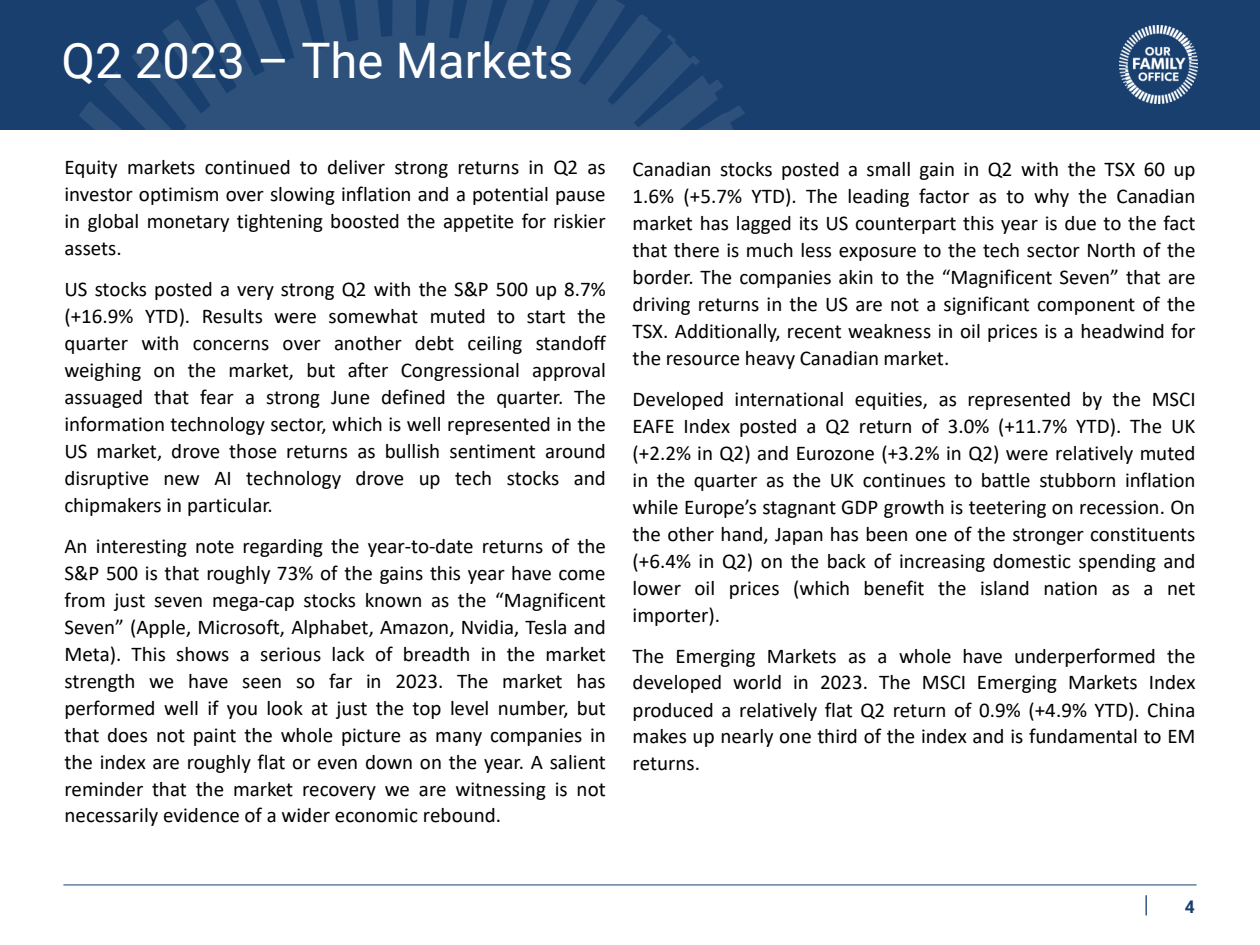
<style>
.page{position:relative;width:1260px;height:945px;background:#fff}
.page>*{position:absolute;margin:0;border:0;box-sizing:border-box;transform-origin:0 0}
.t1{font:49px "Roboto";color:#fff}
.t2{font:21px/26.9px "Calibri";color:#000;text-align:justify}
.t3{font:700 17.5px "Roboto";color:#193e6d}
</style>
<div class="page">
<div style="left:0;top:0;width:1260px;height:130px;background:#193f6e"></div>
<svg style="left:1146px;top:895px;width:1px;height:20px"></svg>
<hr style="left:63px;top:885px;width:1134px;height:1px;background:#193f6e">
<svg style="left:79px;top:71px;width:52px;height:59px"></svg>
<svg style="left:131px;top:0;width:592px;height:130px;fill:#2e517b"></svg>
<svg style="left:690px;top:105px;width:55px;height:25px"></svg>
<img style="left:1120px;top:26px;width:78px;height:78px">
<h2 class="t1" style="left:62px;top:26px;width:513px">Q2 2023 – The Markets</h2>
<p class="t2" style="left:64px;top:153px;width:543px">Equity markets continued to deliver strong returns in Q2 as investor optimism over slowing inflation and a potential pause in global monetary tightening boosted the appetite for riskier assets.</p>
<p class="t2" style="left:64px;top:275px;width:543px">US stocks posted a very strong Q2 with the S&amp;P 500 up 8.7% (+16.9% YTD). Results were somewhat muted to start the quarter with concerns over another debt ceiling standoff weighing on the market, but after Congressional approval assuaged that fear a strong June defined the quarter. The information technology sector, which is well represented in the US market, drove those returns as bullish sentiment around disruptive new AI technology drove up tech stocks and chipmakers in particular.</p>
<p class="t2" style="left:64px;top:532px;width:543px">An interesting note regarding the year-to-date returns of the S&amp;P 500 is that roughly 73% of the gains this year have come from just seven mega-cap stocks known as the “Magnificent Seven” (Apple, Microsoft, Alphabet, Amazon, Nvidia, Tesla and Meta). This shows a serious lack of breadth in the market strength we have seen so far in 2023. The market has performed well if you look at just the top level number, but that does not paint the whole picture as many companies in the index are roughly flat or even down on the year. A salient reminder that the market recovery we are witnessing is not necessarily evidence of a wider economic rebound.</p>
<p class="t2" style="left:633px;top:155px;width:564px">Canadian stocks posted a small gain in Q2 with the TSX 60 up 1.6% (+5.7% YTD). The leading factor as to why the Canadian market has lagged its US counterpart this year is due to the fact that there is much less exposure to the tech sector North of the border. The companies akin to the “Magnificent Seven” that are driving returns in the US are not a significant component of the TSX. Additionally, recent weakness in oil prices is a headwind for the resource heavy Canadian market.</p>
<p class="t2" style="left:633px;top:385px;width:565px">Developed international equities, as represented by the MSCI EAFE Index posted a Q2 return of 3.0% (+11.7% YTD). The UK (+2.2% in Q2) and Eurozone (+3.2% in Q2) were relatively muted in the quarter as the UK continues to battle stubborn inflation while Europe’s stagnant GDP growth is teetering on recession. On the other hand, Japan has been one of the stronger constituents (+6.4% in Q2) on the back of increasing domestic spending and lower oil prices (which benefit the island nation as a net importer).</p>
<p class="t2" style="left:633px;top:642px;width:565px">The Emerging Markets as a whole have underperformed the developed world in 2023. The MSCI Emerging Markets Index produced a relatively flat Q2 return of 0.9% (+4.9% YTD). China makes up nearly one third of the index and is fundamental to EM returns.</p>
<p class="t3" style="left:1185px;top:894px;width:12px">4</p>
</div>
